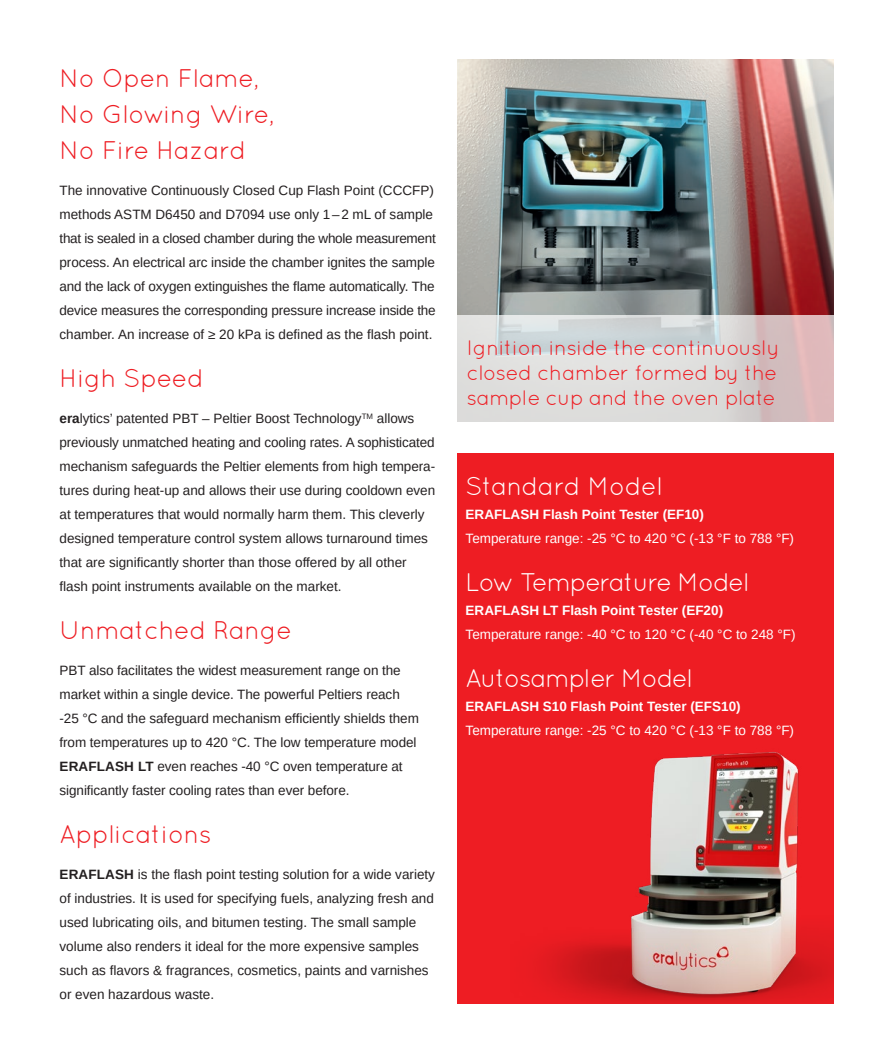
<style>
.page{position:relative;width:893px;height:1063px;background:#fff}
.page>*{position:absolute;margin:0;border:0;box-sizing:border-box;transform-origin:0 0}
.t1{font:25.5px/36px "Quicksand";letter-spacing:-.01em;color:#ee1d23}
.t2{font:25.5px "Quicksand";letter-spacing:-.04em;color:#fff}
.t3{font:25.5px "Quicksand";letter-spacing:-.015em;color:#fff}
.t4{font:21px/25.2px "Quicksand";letter-spacing:-.02em;color:#ee1d23;text-align:justify}
.t5{font:13.5px/24px "Arimo";letter-spacing:-.005em;color:#231f20}
.t6{font:13.5px "Arimo";color:#fff}
.t7{font:700 13.5px "Arimo";color:#fff}
.s1{font-weight:700}
</style>
<div class="page">
<img style="left:457px;top:60px;width:376px;height:255px">
<div style="left:457px;top:453px;width:376px;height:550px;background:#ee1d23"></div>
<svg style="left:457px;top:315px;width:376px;height:107px;background:#d9d4d4"></svg>
<img style="left:543px;top:752px;width:290px;height:251px">
<h1 class="t1" style="left:60px;top:60px;width:217px">No Open Flame,<br>No Glowing Wire,<br>No Fire Hazard</h1>
<p class="t5" style="left:60px;top:178px;width:378px">The innovative Continuously Closed Cup Flash Point (CCCFP) methods ASTM D6450 and D7094 use only 1–2 mL of sample that is sealed in a closed chamber during the whole measurement process. An electrical arc inside the chamber ignites the sample and the lack of oxygen extinguishes the flame automatically. The device measures the corresponding pressure increase inside the chamber. An increase of ≥ 20 kPa is defined as the flash point.</p>
<h1 class="t1" style="left:60px;top:360px;width:146px">High Speed</h1>
<p class="t5" style="left:60px;top:406px;width:377px"><span class="s1">era</span>lytics’ patented PBT – Peltier Boost Technology<sup>TM</sup> allows previously unmatched heating and cooling rates. A sophisticated mechanism safeguards the Peltier elements from high tempera&shy;tures during heat-up and allows their use during cooldown even at temperatures that would normally harm them. This cleverly designed temperature control system allows turnaround times that are significantly shorter than those offered by all other flash point instruments available on the market.</p>
<h1 class="t1" style="left:60px;top:612px;width:234px">Unmatched Range</h1>
<p class="t5" style="left:60px;top:658px;width:361px">PBT also facilitates the widest measurement range on the market within a single device. The powerful Peltiers reach -25 °C and the safeguard mechanism efficiently shields them from temperatures up to 420 °C. The low temperature model <span class="s1">ERAFLASH LT</span> even reaches -40 °C oven temperature at significantly faster cooling rates than ever before.</p>
<h1 class="t1" style="left:60px;top:816px;width:154px">Applications</h1>
<p class="t5" style="left:60px;top:862px;width:377px"><span class="s1">ERAFLASH</span> is the flash point testing solution for a wide variety of industries. It is used for specifying fuels, analyzing fresh and used lubricating oils, and bitumen testing. The small sample volume also renders it ideal for the more expensive samples such as flavors &amp; fragrances, cosmetics, paints and varnishes or even hazardous waste.</p>
<h2 class="t4" style="left:467px;top:335px;width:314px">Ignition inside the continuously closed chamber formed by the sample cup and the oven plate</h2>
<h1 class="t3" style="left:466px;top:471px;width:199px">Standard Model</h1>
<p class="t7" style="left:466px;top:505px;width:240px">ERAFLASH Flash Point Tester (EF10)</p>
<p class="t6" style="left:466px;top:530px;width:330px">Temperature range: -25 °C to 420 °C (-13 °F to 788 °F)</p>
<h1 class="t2" style="left:466px;top:567px;width:285px">Low Temperature Model</h1>
<p class="t7" style="left:466px;top:601px;width:259px">ERAFLASH LT Flash Point Tester (EF20)</p>
<p class="t6" style="left:466px;top:626px;width:331px">Temperature range: -40 °C to 120 °C (-40 °C to 248 °F)</p>
<h1 class="t2" style="left:466px;top:663px;width:229px">Autosampler Model</h1>
<p class="t7" style="left:466px;top:697px;width:277px">ERAFLASH S10 Flash Point Tester (EFS10)</p>
<p class="t6" style="left:466px;top:722px;width:330px">Temperature range: -25 °C to 420 °C (-13 °F to 788 °F)</p>
</div>
